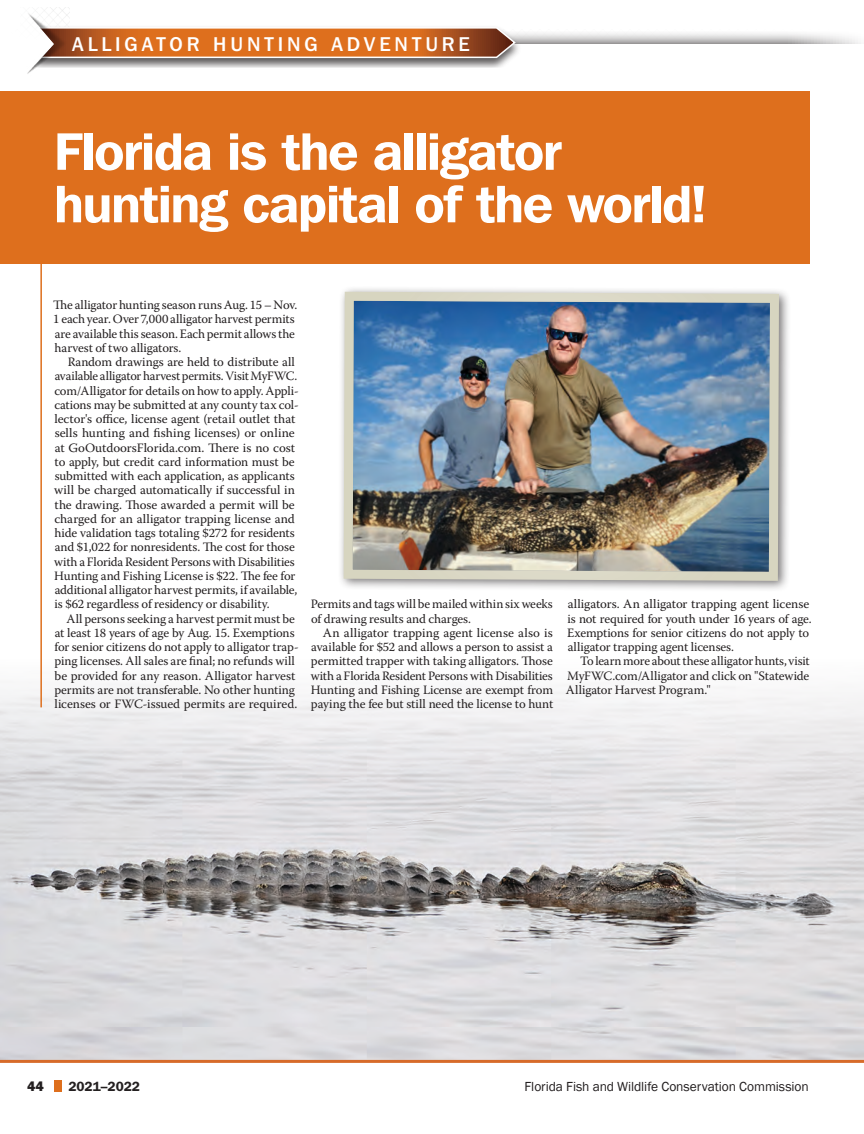
<style>
.page{position:relative;width:864px;height:1134px;background:#fff}
.page>*{position:absolute;margin:0;border:0;box-sizing:border-box;transform-origin:0 0}
.t1{font:600 52.5px/52.5px "Franklin Gothic IT Cby BT";letter-spacing:-.025em;color:#fff}
.t2{font:500 19.8px "Franklin Gothic IT Cby BT";letter-spacing:.2em;color:#fff}
.t3{font:13.5px "Franklin Gothic";letter-spacing:-.005em;color:#231f20}
.t4{font:600 13.5px "Franklin Gothic";color:#231f20}
.t5{font:800 13.5px "Franklin Gothic IT Cby BT";color:#231f20}
.t6{font:12.75px/14.2px "Warnock Pro";letter-spacing:-.01em;color:#231f20}
</style>
<div class="page">
<img style="left:0;top:684px;width:864px;height:376px">
<div style="left:0;top:91px;width:810px;height:173px;background:#de6f1d"></div>
<hr style="left:40px;top:104px;width:2px;height:603px;background:#de6f1d">
<div style="left:56px;top:30px;width:808px;height:23px;background:#231f20;opacity:.9"></div>
<div style="left:56px;top:45px;width:808px;height:8px;background:#fff"></div>
<div style="left:33px;top:25px;width:489px;height:43px;background:#231f20;opacity:.75"></div>
<svg style="left:70px;top:26px;width:269px;height:33px;background:#d77c3b"></svg>
<img style="left:27px;top:8px;width:43px;height:66px">
<hr style="left:0;top:1060px;width:864px;height:3px;background:#d76b2a">
<div style="left:337px;top:285px;width:454px;height:308px;background:#231f20;opacity:.6"></div>
<img style="left:339px;top:25px;width:444px;height:1038px">
<div style="left:54px;top:1080px;width:8px;height:11px;background:#de6f1d"></div>
<h2 class="t2" style="left:72px;top:31px;width:399px">ALLIGATOR HUNTING ADVENTURE</h2>
<h1 class="t1" style="left:54px;top:124px;width:655px">Florida is the alligator hunting capital of the world!</h1>
<p class="t6" style="left:53px;top:297px;width:246px">The alligator hunting season runs Aug. 15 – Nov.<br>1 each year. Over 7,000 alligator harvest permits are available this season. Each permit allows the harvest of two alligators.</p>
<p class="t6" style="left:54px;top:354px;width:246px;text-indent:13px">Random drawings are held to distribute all available alligator harvest permits. Visit MyFWC. com/Alligator for details on how to apply. Appli&shy;cations may be submitted at any county tax col&shy;lector's office, license agent (retail outlet that sells hunting and fishing licenses) or online at GoOutdoorsFlorida.com. There is no cost to apply, but credit card information must be submitted with each application, as applicants will be charged automatically if successful in the drawing. Those awarded a permit will be charged for an alligator trapping license and hide validation tags totaling $272 for residents and $1,022 for nonresidents. The cost for those with a Florida Resident Persons with Disabilities Hunting and Fishing License is $22. The fee for additional alligator harvest permits, if available, is $62 regardless of residency or disability.</p>
<p class="t6" style="left:54px;top:611px;width:246px;text-indent:12px">All persons seeking a harvest permit must be at least 18 years of age by Aug. 15. Exemptions for senior citizens do not apply to alligator trap&shy;ping licenses. All sales are final; no refunds will be provided for any reason. Alligator harvest permits are not transferable. No other hunting licenses or FWC-issued permits are required.</p>
<p class="t6" style="left:311px;top:597px;width:244px">Permits and tags will be mailed within six weeks of drawing results and charges.</p>
<p class="t6" style="left:311px;top:625px;width:244px;text-align:justify;text-indent:12px">An alligator trapping agent license also is available for $52 and allows a person to assist a permitted trapper with taking alligators. Those with a Florida Resident Persons with Disabilities Hunting and Fishing License are exempt from paying the fee but still need the license to hunt</p>
<p class="t6" style="left:567px;top:597px;width:246px">alligators. An alligator trapping agent license is not required for youth under 16 years of age.<br>Exemptions for senior citizens do not apply to alligator trapping agent licenses.</p>
<p class="t6" style="left:566px;top:654px;width:245px;text-align:justify;text-indent:14px">To learn more about these alligator hunts, visit MyFWC.com/Alligator and click on "Statewide Alligator Harvest Program."</p>
<p class="t5" style="left:27px;top:1077px;width:18px">44</p>
<p class="t4" style="left:68px;top:1079px;width:73px">2021–2022</p>
<p class="t3" style="left:525px;top:1079px;width:286px">Florida Fish and Wildlife Conservation Commission</p>
</div>
